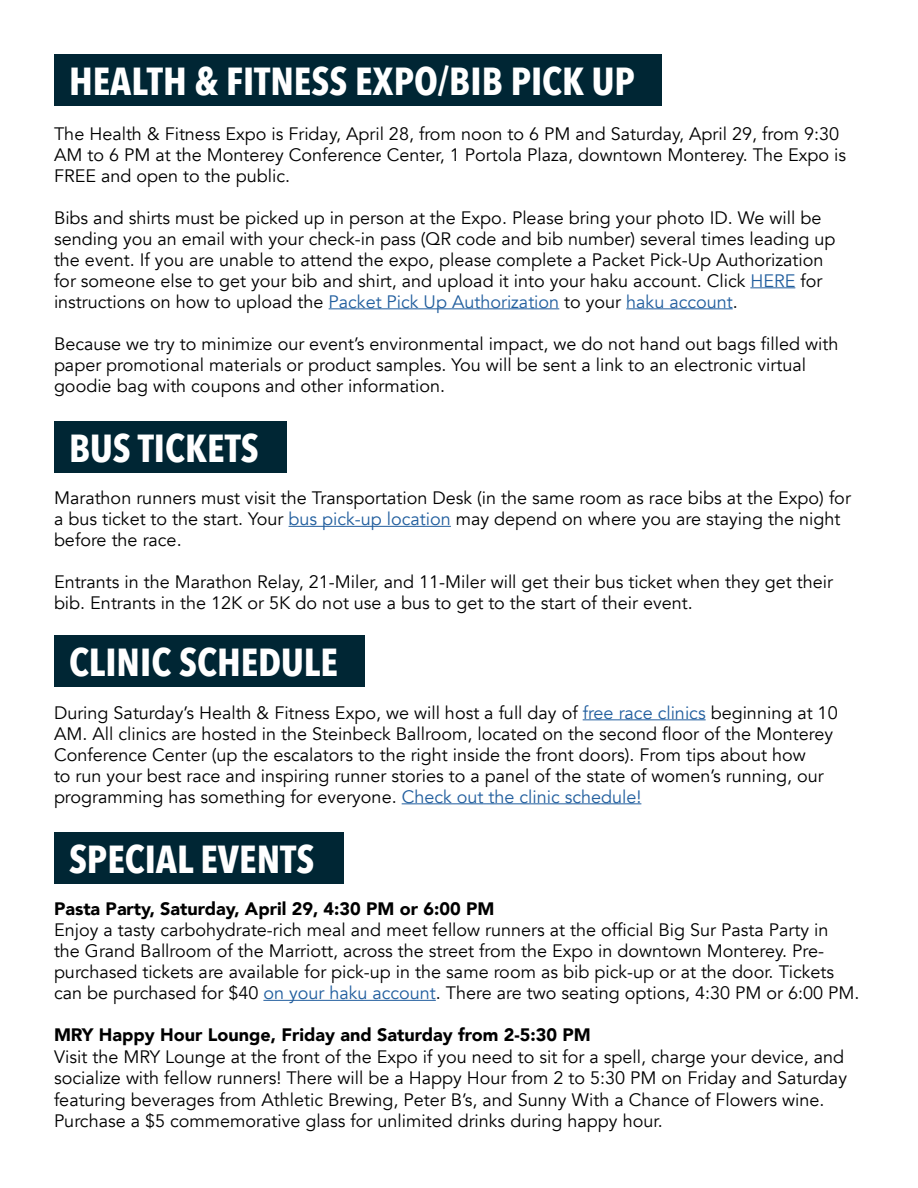
<style>
.page{position:relative;width:918px;height:1188px;background:#fff}
.page>*{position:absolute;margin:0;border:0;box-sizing:border-box;transform-origin:0 0}
.t1{font:700 39px "Avenir Next Condensed";color:#fff}
.t2{font:18px/21px "Avenir";color:#000}
.t3{font:900 18px "Avenir";color:#000}
.s1{color:#215e9e}
</style>
<div class="page">
<div style="left:54px;top:54px;width:608px;height:52px;background:#002634"></div>
<div style="left:54px;top:421px;width:232px;height:51px;background:#002634"></div>
<div style="left:54px;top:635px;width:310px;height:52px;background:#002634"></div>
<div style="left:54px;top:832px;width:289px;height:52px;background:#002634"></div>
<hr style="left:750px;top:287px;width:45px;height:1px;background:#215e9e">
<hr style="left:329px;top:308px;width:230px;height:1px;background:#215e9e">
<hr style="left:626px;top:308px;width:107px;height:1px;background:#215e9e">
<hr style="left:289px;top:526px;width:162px;height:1px;background:#215e9e">
<hr style="left:583px;top:719px;width:123px;height:1px;background:#215e9e">
<hr style="left:402px;top:803px;width:239px;height:1px;background:#215e9e">
<hr style="left:263px;top:1000px;width:173px;height:1px;background:#215e9e">
<h1 class="t1" style="left:69px;top:57px;width:567px">HEALTH &amp; FITNESS EXPO/BIB PICK UP</h1>
<p class="t2" style="left:54px;top:123px;width:794px">The Health &amp; Fitness Expo is Friday, April 28, from noon to 6 PM and Saturday, April 29, from 9:30<br>AM to 6 PM at the Monterey Conference Center, 1 Portola Plaza, downtown Monterey. The Expo is<br>FREE and open to the public.</p>
<p class="t2" style="left:54px;top:207px;width:783px">Bibs and shirts must be picked up in person at the Expo. Please bring your photo ID. We will be sending you an email with your check-in pass (QR code and bib number) several times leading up the event. If you are unable to attend the expo, please complete a Packet Pick-Up Authorization for someone else to get your bib and shirt, and upload it into your haku account. Click <span class="s1">HERE</span> for instructions on how to upload the <span class="s1">Packet Pick Up Authorization</span> to your <span class="s1">haku account</span>.</p>
<p class="t2" style="left:54px;top:333px;width:786px">Because we try to minimize our event’s environmental impact, we do not hand out bags filled with paper promotional materials or product samples. You will be sent a link to an electronic virtual goodie bag with coupons and other information.</p>
<h1 class="t1" style="left:69px;top:424px;width:191px">BUS TICKETS</h1>
<p class="t2" style="left:54px;top:488px;width:798px">Marathon runners must visit the Transportation Desk (in the same room as race bibs at the Expo) for a bus ticket to the start. Your <span class="s1">bus pick-up location</span> may depend on where you are staying the night before the race.</p>
<p class="t2" style="left:54px;top:572px;width:781px">Entrants in the Marathon Relay, 21-Miler, and 11-Miler will get their bus ticket when they get their bib. Entrants in the 12K or 5K do not use a bus to get to the start of their event.</p>
<h1 class="t1" style="left:69px;top:638px;width:270px">CLINIC SCHEDULE</h1>
<p class="t2" style="left:54px;top:702px;width:785px">During Saturday’s Health &amp; Fitness Expo, we will host a full day of <span class="s1">free race clinics</span> beginning at 10<br>AM. All clinics are hosted in the Steinbeck Ballroom, located on the second floor of the Monterey Conference Center (up the escalators to the right inside the front doors). From tips about how<br>to run your best race and inspiring runner stories to a panel of the state of women’s running, our programming has something for everyone. <span class="s1">Check out the clinic schedule!</span></p>
<h1 class="t1" style="left:69px;top:835px;width:247px">SPECIAL EVENTS</h1>
<p class="t3" style="left:54px;top:893px;width:442px">Pasta Party, Saturday, April 29, 4:30 PM or 6:00 PM</p>
<p class="t2" style="left:54px;top:920px;width:807px">Enjoy a tasty carbohydrate-rich meal and meet fellow runners at the official Big Sur Pasta Party in<br>the Grand Ballroom of the Marriott, across the street from the Expo in downtown Monterey. Pre&shy;purchased tickets are available for pick-up in the same room as bib pick-up or at the door. Tickets can be purchased for $40 <span class="s1">on your haku account</span>. There are two seating options, 4:30 PM or 6:00 PM.</p>
<p class="t3" style="left:54px;top:1019px;width:538px">MRY Happy Hour Lounge, Friday and Saturday from 2-5:30 PM</p>
<p class="t2" style="left:54px;top:1046px;width:795px;line-height:21.6px">Visit the MRY Lounge at the front of the Expo if you need to sit for a spell, charge your device, and socialize with fellow runners! There will be a Happy Hour from 2 to 5:30 PM on Friday and Saturday featuring beverages from Athletic Brewing, Peter B’s, and Sunny With a Chance of Flowers wine.<br>Purchase a $5 commemorative glass for unlimited drinks during happy hour.</p>
</div>
